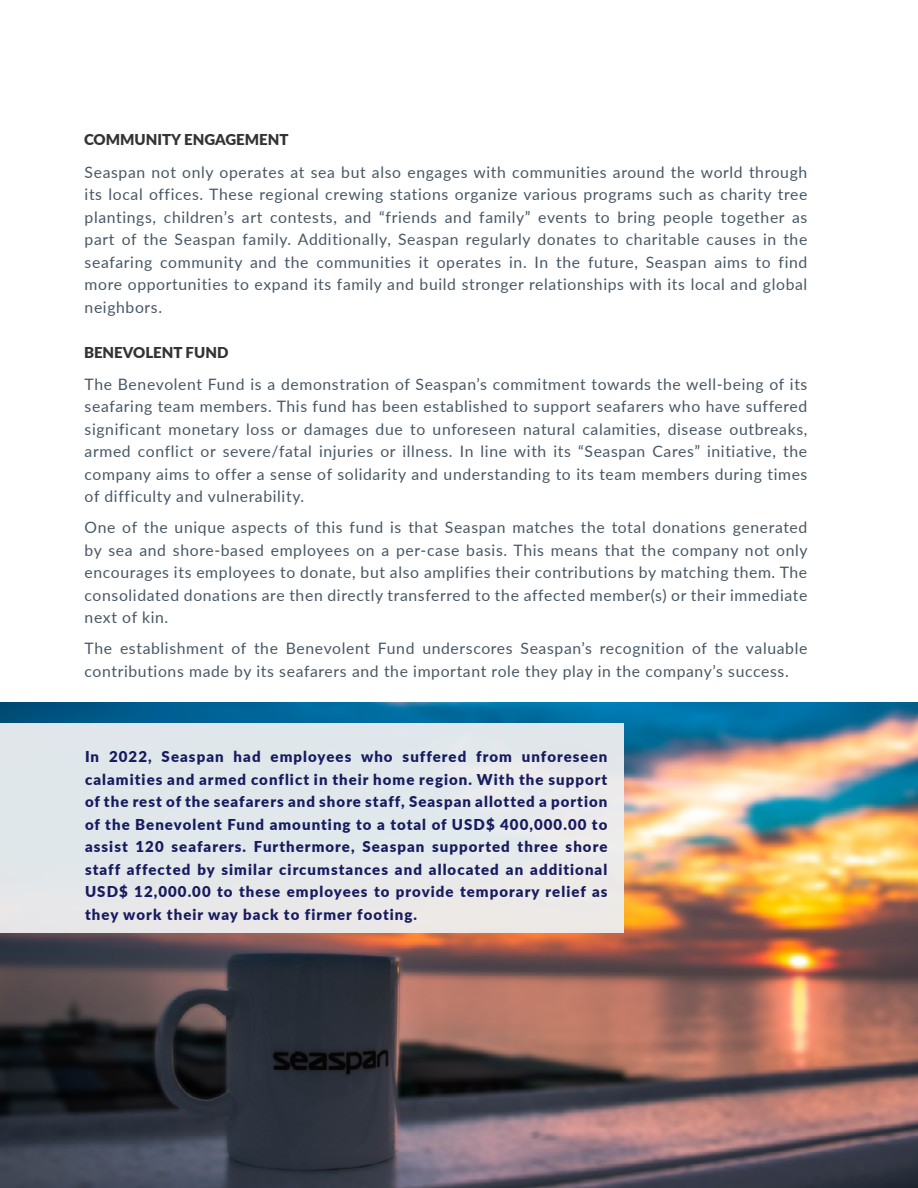
<style>
.page{position:relative;width:918px;height:1188px;background:#fff}
.page>*{position:absolute;margin:0;border:0;box-sizing:border-box;transform-origin:0 0}
.t1{font:15.75px/22.5px "Lato";letter-spacing:.04em;color:#475765;text-align:justify}
.t2{font:900 15px/22.5px "Lato";letter-spacing:.07em;color:#171b60;text-align:justify}
.t3{font:900 15px "Lato";color:#323335}
</style>
<div class="page">
<img style="left:0;top:702px;width:918px;height:486px">
<div style="left:0;top:723px;width:624px;height:210px;background:#e1e8eb"></div>
<p class="t3" style="left:84px;top:129px;width:206px">COMMUNITY ENGAGEMENT</p>
<p class="t1" style="left:85px;top:160px;width:724px">Seaspan not only operates at sea but also engages with communities around the world through its local offices. These regional crewing stations organize various programs such as charity tree plantings, children’s art contests, and “friends and family” events to bring people together as part of the Seaspan family. Additionally, Seaspan regularly donates to charitable causes in the seafaring community and the communities it operates in. In the future, Seaspan aims to find more opportunities to expand its family and build stronger relationships with its local and global neighbors.</p>
<p class="t3" style="left:84px;top:341px;width:146px">BENEVOLENT FUND</p>
<p class="t1" style="left:85px;top:372px;width:724px">The Benevolent Fund is a demonstration of Seaspan’s commitment towards the well-being of its seafaring team members. This fund has been established to support seafarers who have suffered significant monetary loss or damages due to unforeseen natural calamities, disease outbreaks, armed conflict or severe/fatal injuries or illness. In line with its “Seaspan Cares” initiative, the company aims to offer a sense of solidarity and understanding to its team members during times of difficulty and vulnerability.</p>
<p class="t1" style="left:85px;top:516px;width:725px">One of the unique aspects of this fund is that Seaspan matches the total donations generated by sea and shore-based employees on a per-case basis. This means that the company not only encourages its employees to donate, but also amplifies their contributions by matching them. The consolidated donations are then directly transferred to the affected member(s) or their immediate next of kin.</p>
<p class="t1" style="left:85px;top:637px;width:724px">The establishment of the Benevolent Fund underscores Seaspan’s recognition of the valuable contributions made by its seafarers and the important role they play in the company’s success.</p>
<p class="t2" style="left:85px;top:745px;width:524px">In 2022, Seaspan had employees who suffered from unforeseen calamities and armed conflict in their home region. With the support of the rest of the seafarers and shore staff, Seaspan allotted a portion of the Benevolent Fund amounting to a total of USD$ 400,000.00 to assist 120 seafarers. Furthermore, Seaspan supported three shore staff affected by similar circumstances and allocated an additional USD$ 12,000.00 to these employees to provide temporary relief as they work their way back to firmer footing.</p>
</div>
